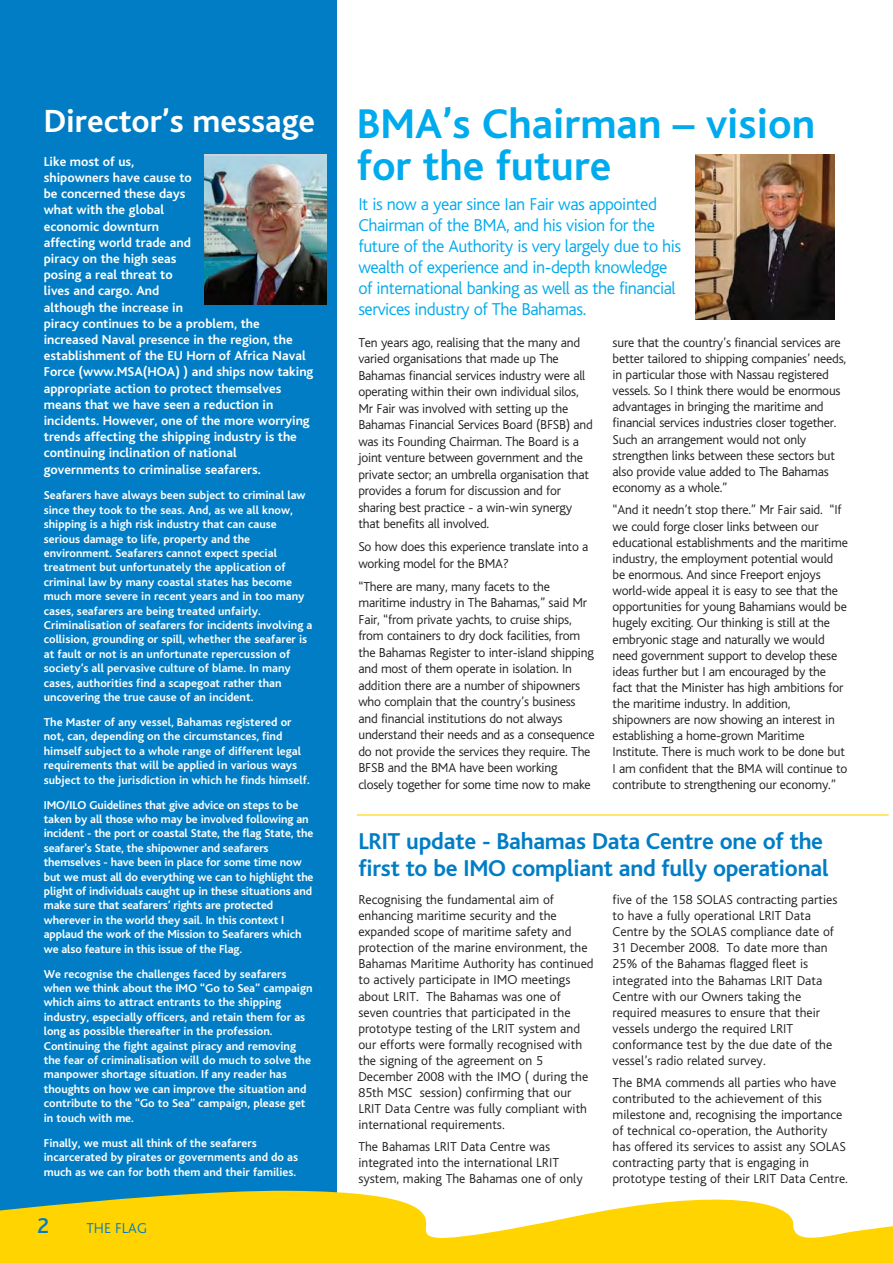
<style>
.page{position:relative;width:893px;height:1263px;background:#fff}
.page>*{position:absolute;margin:0;border:0;box-sizing:border-box;transform-origin:0 0}
.t1{font:700 43.5px/42px "Bliss";color:#00abed}
.t2{font:700 33.45px "Bliss";color:#fff}
.t3{font:700 24px/27px "Bliss";letter-spacing:-.01em;color:#007dc5}
.t4{font:500 22.5px "Bliss";color:#007dc5}
.t5{font:300 18px/21px "Bliss";letter-spacing:-.025em;color:#00abed}
.t6{font:300 15px "Bliss";color:#007dc5}
.t7{font:300 13.5px/16px "Bliss";letter-spacing:-.015em;color:#231f20}
.t8{font:700 13.5px/16.2px "Bliss";color:#fff}
.t9{font:700 12px/14.4px "Bliss";color:#fff}
</style>
<div class="page">
<div style="left:0;top:0;width:337px;height:1216px;background:#007dc5"></div>
<hr style="left:357px;top:814px;width:531px;height:2px;background:#ffd400">
<svg style="left:0;top:1191px;width:893px;height:72px;fill:#ffd400"></svg>
<img style="left:695px;top:155px;width:140px;height:164px">
<img style="left:205px;top:157px;width:122px;height:147px">
<h2 class="t2" style="left:44px;top:106px;width:273px">Director’s message</h2>
<p class="t8" style="left:44px;top:154px;width:271px">Like most of us,<br>shipowners have cause to<br>be concerned these days<br>what with the global<br>economic downturn<br>affecting world trade and<br>piracy on the high seas<br>posing a real threat to<br>lives and cargo. And<br>although the increase in<br>piracy continues to be a problem, the increased Naval presence in the region, the establishment of the EU Horn of Africa Naval<br>Force (www.MSA(HOA) ) and ships now taking appropriate action to protect themselves means that we have seen a reduction in incidents. However, one of the more worrying trends affecting the shipping industry is the continuing inclination of national governments to criminalise seafarers.</p>
<p class="t9" style="left:44px;top:489px;width:270px">Seafarers have always been subject to criminal law since they took to the seas. And, as we all know, shipping is a high risk industry that can cause serious damage to life, property and the environment. Seafarers cannot expect special treatment but unfortunately the application of criminal law by many coastal states has become much more severe in recent years and in too many cases, seafarers are being treated unfairly.<br>Criminalisation of seafarers for incidents involving a collision, grounding or spill, whether the seafarer is at fault or not is an unfortunate repercussion of society’s all pervasive culture of blame. In many cases, authorities find a scapegoat rather than uncovering the true cause of an incident.</p>
<p class="t9" style="left:44px;top:716px;width:267px">The Master of any vessel, Bahamas registered or not, can, depending on the circumstances, find himself subject to a whole range of different legal requirements that will be applied in various ways subject to the jurisdiction in which he finds himself.</p>
<p class="t9" style="left:44px;top:798px;width:271px">IMO/ILO Guidelines that give advice on steps to be taken by all those who may be involved following an incident - the port or coastal State, the flag State, the seafarer's State, the shipowner and seafarers themselves - have been in place for some time now but we must all do everything we can to highlight the plight of individuals caught up in these situations and make sure that seafarers’ rights are protected wherever in the world they sail. In this context I applaud the work of the Mission to Seafarers which we also feature in this issue of the Flag.</p>
<p class="t9" style="left:44px;top:967px;width:270px">We recognise the challenges faced by seafarers when we think about the IMO “Go to Sea” campaign which aims to attract entrants to the shipping industry, especially officers, and retain them for as long as possible thereafter in the profession.<br>Continuing the fight against piracy and removing the fear of criminalisation will do much to solve the manpower shortage situation. If any reader has thoughts on how we can improve the situation and contribute to the “Go to Sea” campaign, please get in touch with me.</p>
<p class="t9" style="left:44px;top:1136px;width:256px">Finally, we must all think of the seafarers incarcerated by pirates or governments and do as much as we can for both them and their families.</p>
<h3 class="t4" style="left:37px;top:1216px;width:13px">2</h3>
<p class="t6" style="left:86px;top:1221px;width:62px">THE FLAG</p>
<h1 class="t1" style="left:357px;top:105px;width:460px">BMA’s Chairman – vision for the future</h1>
<p class="t5" style="left:358px;top:195px;width:324px">It is now a year since Ian Fair was appointed Chairman of the BMA, and his vision for the future of the Authority is very largely due to his wealth of experience and in-depth knowledge of international banking as well as the financial services industry of The Bahamas.</p>
<p class="t7" style="left:358px;top:335px;width:236px;line-height:16.5px">Ten years ago, realising that the many and varied organisations that made up The Bahamas financial services industry were all operating within their own individual silos, Mr Fair was involved with setting up the Bahamas Financial Services Board (BFSB) and was its Founding Chairman. The Board is a joint venture between government and the private sector; an umbrella organisation that provides a forum for discussion and for sharing best practice - a win-win synergy that benefits all involved.</p>
<p class="t7" style="left:358px;top:539px;width:231px;line-height:16.5px">So how does this experience translate into a working model for the BMA?</p>
<p class="t7" style="left:358px;top:579px;width:238px;line-height:16.5px">“There are many, many facets to the maritime industry in The Bahamas,” said Mr Fair, “from private yachts, to cruise ships, from containers to dry dock facilities, from the Bahamas Register to inter-island shipping and most of them operate in isolation. In addition there are a number of shipowners who complain that the country’s business and financial institutions do not always understand their needs and as a consequence do not provide the services they require. The BFSB and the BMA have been working closely together for some time now to make</p>
<p class="t7" style="left:613px;top:335px;width:235px">sure that the country’s financial services are better tailored to shipping companies’ needs, in particular those with Nassau registered vessels. So I think there would be enormous advantages in bringing the maritime and financial services industries closer together.<br>Such an arrangement would not only strengthen links between these sectors but also provide value added to The Bahamas economy as a whole.”</p>
<p class="t7" style="left:613px;top:503px;width:237px">“And it needn’t stop there.” Mr Fair said. “If we could forge closer links between our educational establishments and the maritime industry, the employment potential would be enormous. And since Freeport enjoys world-wide appeal it is easy to see that the opportunities for young Bahamians would be hugely exciting. Our thinking is still at the embryonic stage and naturally we would need government support to develop these ideas further but I am encouraged by the fact that the Minister has high ambitions for the maritime industry. In addition, shipowners are now showing an interest in establishing a home-grown Maritime Institute. There is much work to be done but I am confident that the BMA will continue to contribute to strengthening our economy.”</p>
<h3 class="t3" style="left:358px;top:829px;width:472px">LRIT update - Bahamas Data Centre one of the first to be IMO compliant and fully operational</h3>
<p class="t7" style="left:358px;top:893px;width:237px">Recognising the fundamental aim of enhancing maritime security and the expanded scope of maritime safety and protection of the marine environment, the Bahamas Maritime Authority has continued to actively participate in IMO meetings about LRIT. The Bahamas was one of seven countries that participated in the prototype testing of the LRIT system and our efforts were formally recognised with the signing of the agreement on 5<br>December 2008 with the IMO ( during the 85th MSC session) confirming that our LRIT Data Centre was fully compliant with international requirements.</p>
<p class="t7" style="left:358px;top:1140px;width:226px">The Bahamas LRIT Data Centre was integrated into the international LRIT system, making The Bahamas one of only</p>
<p class="t7" style="left:613px;top:893px;width:226px">five of the 158 SOLAS contracting parties to have a fully operational LRIT Data Centre by the SOLAS compliance date of 31 December 2008. To date more than 25% of the Bahamas flagged fleet is integrated into the Bahamas LRIT Data Centre with our Owners taking the required measures to ensure that their vessels undergo the required LRIT conformance test by the due date of the vessel’s radio related survey.</p>
<p class="t7" style="left:613px;top:1076px;width:237px">The BMA commends all parties who have contributed to the achievement of this milestone and, recognising the importance of technical co-operation, the Authority has offered its services to assist any SOLAS contracting party that is engaging in prototype testing of their LRIT Data Centre.</p>
</div>
